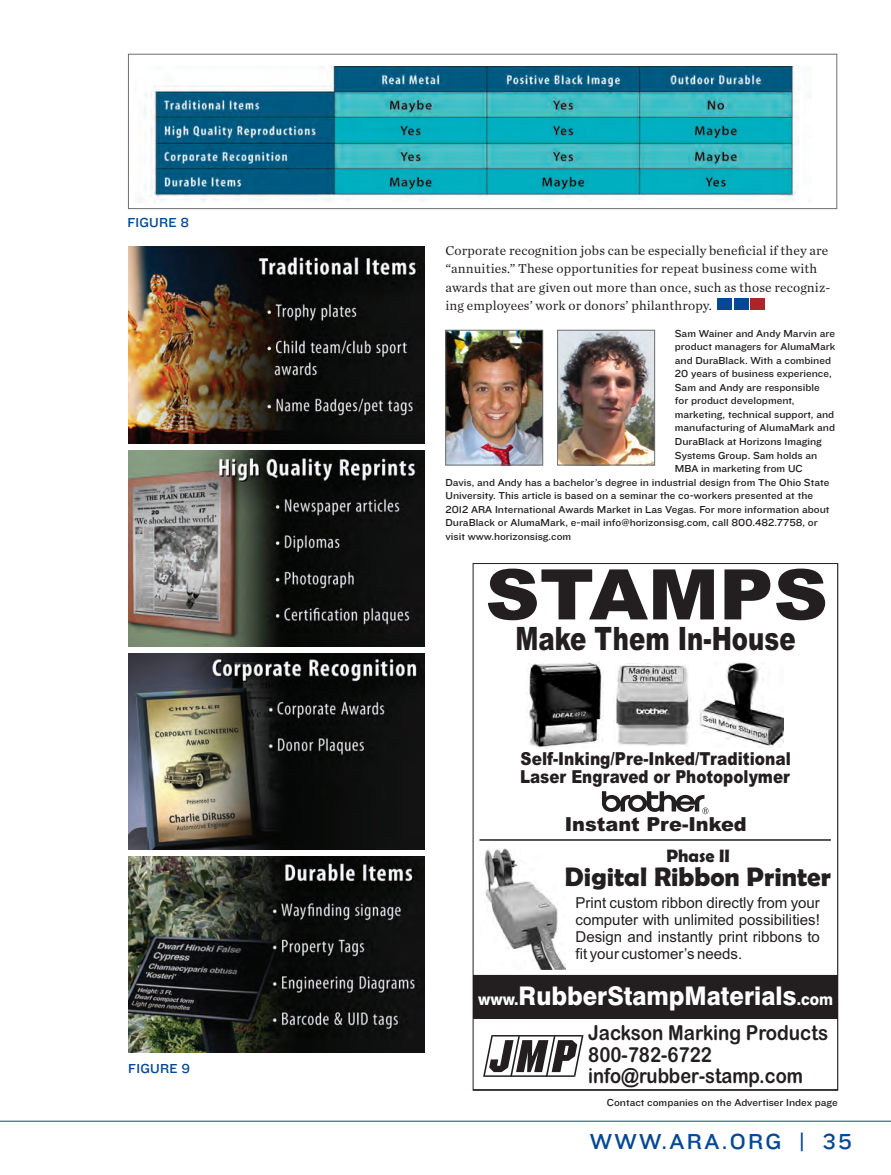
<style>
.page{position:relative;width:891px;height:1175px;background:#fff}
.page>*{position:absolute;margin:0;border:0;box-sizing:border-box;transform-origin:0 0}
.t1{font:italic 900 69.75px "Arial";color:#231f20;scale:1.08 1}
.t2{font:italic 900 32.25px "Arial";color:#231f20;scale:.76 1}
.t3{font:700 27px "Berlin Sans FB Demi";color:#231f20}
.t4{font:800 25.65px "Swiss 721 BT";color:#fff;scale:.94 1}
.t5{font:22.5px "Knockout HTF32 Junior Cruiserwt";letter-spacing:.1em;color:#054895}
.t6{font:20.7px/21.8px "Arial Rounded MT Bold";color:#231f20;scale:.9 1}
.t7{font:italic 900 19.35px "Arial";color:#231f20}
.t8{font:700 18px "Berlin Sans FB Demi";color:#231f20}
.t9{font:italic 900 17.85px "Arial";color:#231f20;scale:.86 1}
.t10{font:italic 900 17.85px "Arial";color:#231f20;scale:.85 1}
.t11{font:15px/16.8px "Arial";color:#231f20;text-align:justify}
.A-body_noindent{font:13.5px/18.3px "Chronicle Text G1";letter-spacing:.01em;color:#231f20}
.A-caption1{font:13.5px "Knockout HTF32 Junior Cruiserwt";letter-spacing:.02em;color:#054895}
.A-body_noindent-2{font:10.5px "Knockout HTF32 Junior Cruiserwt";color:#231f20}
.A-caption1-2{font:10.5px "Knockout HTF32 Junior Cruiserwt";color:#231f20}
.s1{font-size:16.05px}
</style>
<div class="page">
<hr style="left:0;top:1120px;width:891px;height:1px;background:#054895">
<div style="left:717px;top:298px;width:15px;height:12px;background:#054895"></div>
<div style="left:734px;top:298px;width:14px;height:12px;background:#054895"></div>
<div style="left:750px;top:298px;width:15px;height:12px;background:#ab252a"></div>
<img style="left:140px;top:66px;width:659px;height:137px">
<div style="left:128px;top:54px;width:709px;height:155px;border:1px solid #6c6d70"></div>
<svg style="left:475px;top:661px;width:361px;height:416px"></svg>
<hr style="left:480px;top:839px;width:351px;height:1px;background:#231f20">
<img style="left:480px;top:846px;width:86px;height:123px">
<div style="left:473px;top:975px;width:365px;height:43px;background:#231f20"></div>
<svg style="left:483px;top:1035px;width:101px;height:41px"></svg>
<img style="left:699px;top:663px;width:85px;height:84px">
<img style="left:614px;top:663px;width:77px;height:83px">
<img style="left:526px;top:662px;width:77px;height:86px">
<svg style="left:602px;top:791px;width:107px;height:23px"></svg>
<img style="left:448px;top:332px;width:93px;height:131px">
<div style="left:446px;top:330px;width:97px;height:135px;border:1px solid #6c6d70"></div>
<img style="left:559px;top:332px;width:94px;height:131px">
<div style="left:557px;top:330px;width:98px;height:135px;border:1px solid #6c6d70"></div>
<img style="left:128px;top:247px;width:297px;height:196px">
<img style="left:128px;top:450px;width:297px;height:196px">
<img style="left:128px;top:653px;width:297px;height:196px">
<img style="left:128px;top:856px;width:297px;height:196px">
<p class="A-caption1" style="left:127px;top:215px;width:63px">FIGURE 8</p>
<p class="A-caption1" style="left:128px;top:1061px;width:63px">FIGURE 9</p>
<p class="A-body_noindent" style="left:446px;top:240px;width:386px">Corporate recognition jobs can be especially beneficial if they are “annuities.” These opportunities for repeat business come with awards that are given out more than once, such as those recogniz&shy;ing employees’ work or donors’ philanthropy.</p>
<p class="A-body_noindent-2" style="left:675px;top:328px;width:162px">Sam Wainer and Andy Marvin are</p>
<p class="A-body_noindent-2" style="left:675px;top:341px;width:162px">product managers for AlumaMark</p>
<p class="A-body_noindent-2" style="left:675px;top:355px;width:158px">and DuraBlack. With a combined</p>
<p class="A-body_noindent-2" style="left:675px;top:368px;width:158px">20 years of business experience,</p>
<p class="A-body_noindent-2" style="left:675px;top:382px;width:146px">Sam and Andy are responsible</p>
<p class="A-body_noindent-2" style="left:675px;top:395px;width:121px">for product development,</p>
<p class="A-body_noindent-2" style="left:675px;top:409px;width:161px">marketing, technical support, and</p>
<p class="A-body_noindent-2" style="left:675px;top:422px;width:162px">manufacturing of AlumaMark and</p>
<p class="A-body_noindent-2" style="left:675px;top:436px;width:149px">DuraBlack at Horizons Imaging</p>
<p class="A-body_noindent-2" style="left:675px;top:449px;width:144px">Systems Group. Sam holds an</p>
<p class="A-body_noindent-2" style="left:675px;top:463px;width:129px">MBA in marketing from UC</p>
<p class="A-body_noindent-2" style="left:445px;top:476px;width:385px">Davis, and Andy has a bachelor’s degree in industrial design from The Ohio State</p>
<p class="A-body_noindent-2" style="left:445px;top:490px;width:369px">University. This article is based on a seminar the co-workers presented at the</p>
<p class="A-body_noindent-2" style="left:445px;top:503px;width:386px">2012 ARA International Awards Market in Las Vegas. For more information about</p>
<p class="A-body_noindent-2" style="left:445px;top:517px;width:374px">DuraBlack or AlumaMark, e-mail info@horizonsisg.com, call 800.482.7758, or</p>
<p class="A-body_noindent-2" style="left:445px;top:530px;width:127px">visit www.horizonsisg.com</p>
<p class="t1" style="left:485px;top:549px;width:319px">STAMPS</p>
<p class="t2" style="left:516px;top:617px;width:370px">Make Them In-House</p>
<p class="t9" style="left:521px;top:746px;width:316px">Self-Inking/Pre-Inked/Traditional</p>
<p class="t10" style="left:520px;top:765px;width:319px">Laser Engraved or Photopolymer</p>
<p class="t7" style="left:565px;top:812px;width:184px">Instant Pre-Inked</p>
<p class="t8" style="left:666px;top:844px;width:65px">Phase II</p>
<p class="t3" style="left:565px;top:858px;width:268px">Digital Ribbon Printer</p>
<p class="t11" style="left:575px;top:896px;width:246px">Print custom ribbon directly from your computer with unlimited possibilities!<br>Design and instantly print ribbons to fit your customer’s needs.</p>
<p class="t4" style="left:478px;top:978px;width:379px"><span class="s1">www.</span>RubberStampMaterials<span class="s1">.com</span></p>
<p class="t6" style="left:588px;top:1023px;width:268px">Jackson Marking Products<br>800-782-6722 info@rubber-stamp.com</p>
<p class="A-caption1-2" style="left:607px;top:1096px;width:232px">Contact companies on the Advertiser Index page</p>
<h3 class="t5" style="left:590px;top:1128px;width:264px">WWW.ARA.ORG | 35</h3>
</div>
